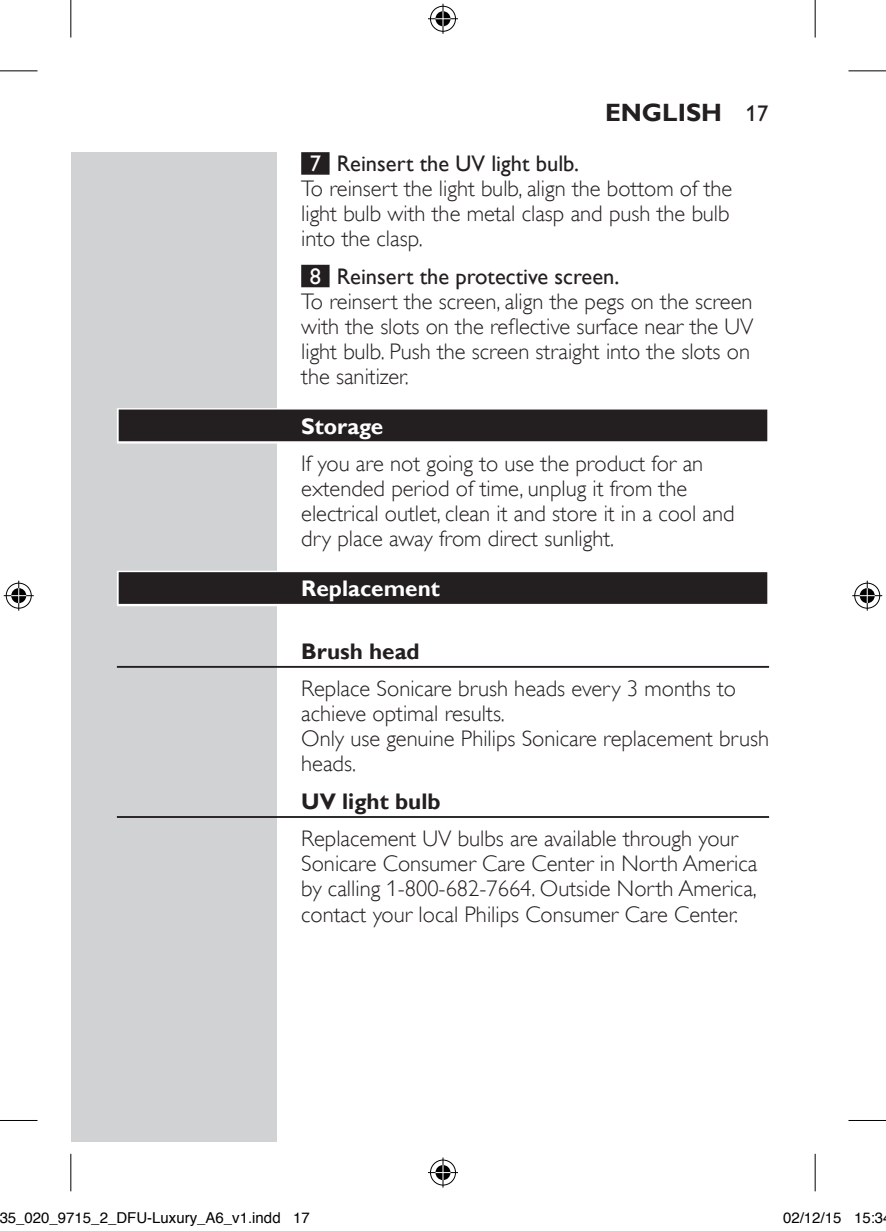
<style>
.page{position:relative;width:886px;height:1231px;background:#fff}
.page>*{position:absolute;margin:0;border:0;box-sizing:border-box;transform-origin:0 0}
.t1{font:700 25px "Gill Sans Alt One WGL";color:#231f20}
.t2{font:22.5px/25px "Gill Sans Alt One WGL Light";color:#231f20}
.t3{font:22.5px "Gill Sans Alt One WGL";color:#231f20}
.t4{font:700 22.5px "Gill Sans Alt One WGL";color:#231f20}
.t5{font:700 22.5px "Gill Sans Alt One WGL";color:#fff}
.t6{font:15px "Helvetica";color:#000}
.s1{font-weight:400;font-size:22.5px}
.s2{color:#fff}
</style>
<div class="page">
<div style="left:71px;top:152px;width:205px;height:989px;background:#d1d2d4"></div>
<div style="left:301px;top:152px;width:28px;height:23px;background:#231f20"></div>
<div style="left:301px;top:265px;width:28px;height:22px;background:#231f20"></div>
<svg style="left:117px;top:408px;width:651px;height:35px"></svg>
<div style="left:119px;top:409px;width:648px;height:32px;background:#231f20"></div>
<svg style="left:117px;top:570px;width:651px;height:36px"></svg>
<div style="left:119px;top:572px;width:648px;height:31px;background:#231f20"></div>
<hr style="left:117px;top:665px;width:652px;height:2px;background:#231f20">
<hr style="left:117px;top:815px;width:652px;height:2px;background:#231f20">
<hr style="left:0;top:70px;width:38px;height:1px;background:#000">
<hr style="left:848px;top:70px;width:38px;height:1px;background:#000">
<hr style="left:0;top:1119px;width:38px;height:1px;background:#000">
<hr style="left:848px;top:1119px;width:38px;height:1px;background:#000">
<hr style="left:70px;top:0;width:1px;height:38px;background:#000">
<hr style="left:70px;top:1153px;width:1px;height:37px;background:#000">
<hr style="left:814px;top:0;width:1px;height:38px;background:#000">
<hr style="left:814px;top:1153px;width:1px;height:37px;background:#000">
<div style="left:429px;top:5px;width:28px;height:28px;border:3px solid #fff;border-radius:50%"></div>
<hr style="left:428px;top:17px;width:30px;height:3px;background:#fff">
<hr style="left:441px;top:4px;width:3px;height:30px;background:#fff">
<div style="left:434px;top:10px;width:18px;height:18px;border:3px solid #fff;border-radius:50%"></div>
<div style="left:430px;top:6px;width:26px;height:26px;border:1px solid #000;border-radius:50%"></div>
<hr style="left:428px;top:18px;width:30px;height:1px;background:#000">
<hr style="left:442px;top:4px;width:1px;height:30px;background:#000">
<svg style="left:435px;top:11px;width:15px;height:15px"></svg>
<div style="left:429px;top:1158px;width:28px;height:28px;border:3px solid #fff;border-radius:50%"></div>
<hr style="left:428px;top:1170px;width:30px;height:3px;background:#fff">
<hr style="left:441px;top:1157px;width:3px;height:30px;background:#fff">
<div style="left:434px;top:1163px;width:18px;height:18px;border:3px solid #fff;border-radius:50%"></div>
<div style="left:430px;top:1159px;width:26px;height:25px;border:1px solid #000;border-radius:50%"></div>
<hr style="left:428px;top:1171px;width:30px;height:1px;background:#000">
<hr style="left:442px;top:1157px;width:1px;height:30px;background:#000">
<svg style="left:435px;top:1164px;width:15px;height:15px"></svg>
<div style="left:5px;top:581px;width:28px;height:28px;border:3px solid #fff;border-radius:50%"></div>
<hr style="left:4px;top:594px;width:30px;height:3px;background:#fff">
<hr style="left:17px;top:580px;width:3px;height:30px;background:#fff">
<div style="left:10px;top:586px;width:18px;height:18px;border:3px solid #fff;border-radius:50%"></div>
<div style="left:6px;top:582px;width:26px;height:26px;border:1px solid #000;border-radius:50%"></div>
<hr style="left:4px;top:595px;width:30px;height:1px;background:#000">
<hr style="left:18px;top:580px;width:1px;height:30px;background:#000">
<svg style="left:11px;top:588px;width:15px;height:15px"></svg>
<div style="left:853px;top:581px;width:28px;height:28px;border:3px solid #fff;border-radius:50%"></div>
<hr style="left:852px;top:594px;width:30px;height:3px;background:#fff">
<svg style="left:865px;top:580px;width:4px;height:30px"></svg>
<div style="left:858px;top:586px;width:18px;height:18px;border:3px solid #fff;border-radius:50%"></div>
<div style="left:854px;top:582px;width:26px;height:26px;border:1px solid #000;border-radius:50%"></div>
<hr style="left:852px;top:595px;width:30px;height:1px;background:#000">
<hr style="left:867px;top:580px;width:1px;height:30px;background:#000">
<svg style="left:859px;top:588px;width:15px;height:15px"></svg>
<p class="t1" style="left:605px;top:95px;width:165px">ENGLISH <span class="s1">17</span></p>
<p class="t3" style="left:310px;top:148px;width:271px"><span class="s2">7</span> Reinsert the UV light bulb.</p>
<p class="t2" style="left:301px;top:176px;width:433px">To reinsert the light bulb, align the bottom of the light bulb with the metal clasp and push the bulb into the clasp.</p>
<p class="t3" style="left:310px;top:260px;width:311px"><span class="s2">8</span> Reinsert the protective screen.</p>
<p class="t2" style="left:301px;top:288px;width:454px">To reinsert the screen, align the pegs on the screen with the slots on the reflective surface near the UV light bulb. Push the screen straight into the slots on the sanitizer.</p>
<p class="t5" style="left:301px;top:410px;width:84px">Storage</p>
<p class="t2" style="left:301px;top:451px;width:435px">If you are not going to use the product for an extended period of time, unplug it from the electrical outlet, clean it and store it in a cool and dry place away from direct sunlight.</p>
<p class="t5" style="left:301px;top:573px;width:140px">Replacement</p>
<p class="t4" style="left:301px;top:635px;width:120px">Brush head</p>
<p class="t2" style="left:301px;top:676px;width:469px">Replace Sonicare brush heads every 3 months to achieve optimal results.<br>Only use genuine Philips Sonicare replacement brush heads.</p>
<p class="t4" style="left:301px;top:785px;width:141px">UV light bulb</p>
<p class="t2" style="left:301px;top:826px;width:458px">Replacement UV bulbs are available through your Sonicare Consumer Care Center in North America by calling 1-800-682-7664. Outside North America, contact your local Philips Consumer Care Center.</p>
<p class="t6" style="left:0;top:1206px;width:312px">35_020_9715_2_DFU-Luxury_A6_v1.indd 17</p>
<p class="t6" style="left:783px;top:1206px;width:102px">02/12/15 15:3</p>
</div>
